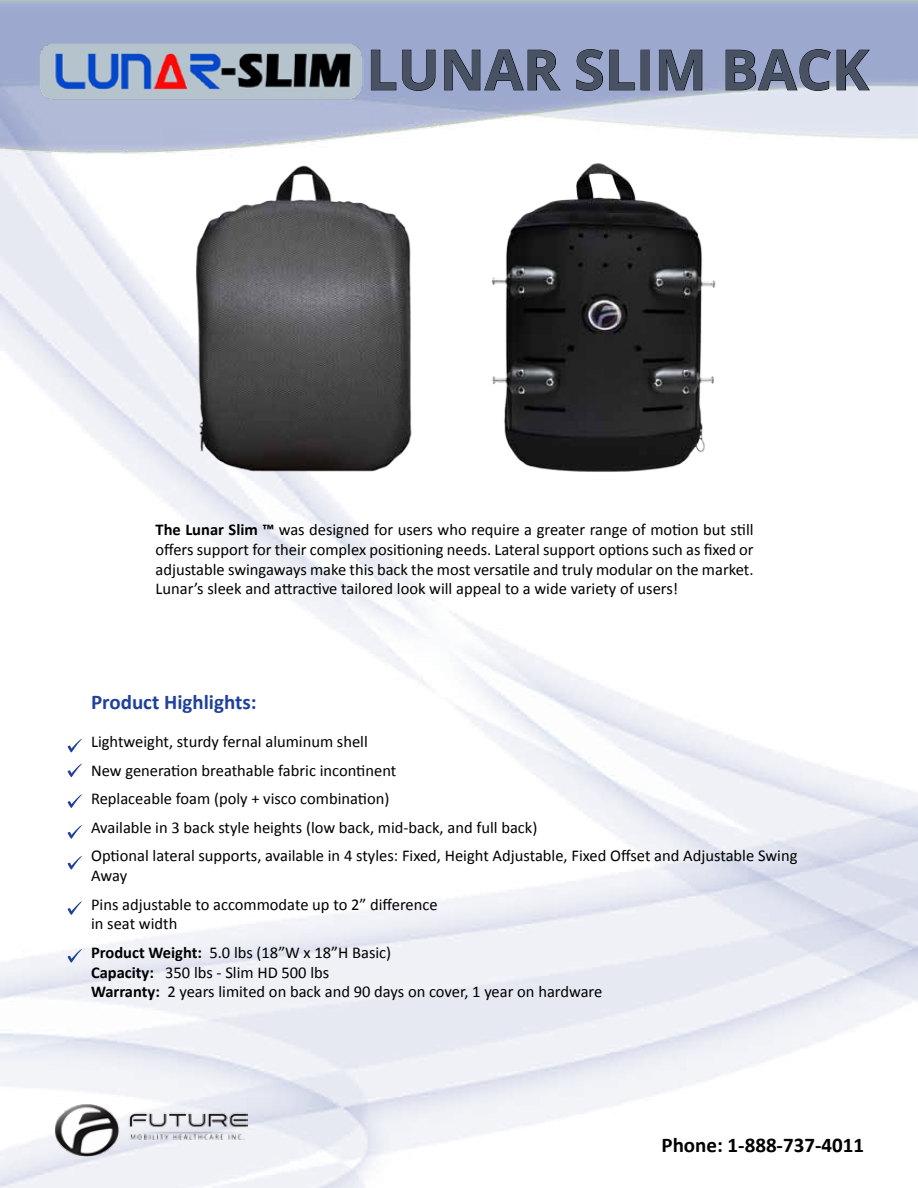
<style>
.page{position:relative;width:918px;height:1188px;background:#fff}
.page>*{position:absolute;margin:0;border:0;box-sizing:border-box;transform-origin:0 0}
.t1{font:700 55.5px "Open Sans";color:#485263}
.t2{font:700 21px "Calibri";color:#000101}
.t3{font:700 21px "Calibri";color:#20419b}
.t4{font:16.5px/28.5px "Calibri";color:#000}
.s1{font-weight:700}
</style>
<div class="page">
<img style="left:0;top:0;width:918px;height:1183px">
<img style="left:55px;top:1104px;width:192px;height:53px">
<svg style="left:371px;top:49px;width:65px;height:42px;background:#8a94b6"></svg>
<svg style="left:444px;top:49px;width:117px;height:42px;background:#8891b3"></svg>
<svg style="left:576px;top:49px;width:27px;height:42px"></svg>
<svg style="left:609px;top:49px;width:26px;height:42px"></svg>
<div style="left:641px;top:50px;width:9px;height:40px;border:1px solid #000"></div>
<svg style="left:659px;top:49px;width:44px;height:42px;background:#828bab"></svg>
<svg style="left:725px;top:49px;width:145px;height:42px;background:#8e97b5"></svg>
<svg style="left:68px;top:739px;width:14px;height:13px"></svg>
<svg style="left:68px;top:825px;width:14px;height:14px"></svg>
<svg style="left:68px;top:794px;width:14px;height:14px"></svg>
<svg style="left:68px;top:856px;width:14px;height:13px"></svg>
<svg style="left:68px;top:949px;width:14px;height:14px"></svg>
<svg style="left:68px;top:901px;width:14px;height:14px"></svg>
<svg style="left:68px;top:763px;width:14px;height:14px"></svg>
<img style="left:195px;top:163px;width:220px;height:309px">
<img style="left:484px;top:163px;width:240px;height:309px">
<img style="left:38px;top:43px;width:326px;height:59px">
<h1 class="t1" style="left:366px;top:31px;width:504px">LUNAR SLIM BACK</h1>
<p class="t4" style="left:156px;top:520px;width:600px;line-height:19.8px;text-align:justify"><span class="s1">The Lunar Slim ™</span> was designed for users who require a greater range of motion but still offers support for their complex positioning needs. Lateral support options such as fixed or adjustable swingaways make this back the most versatile and truly modular on the market.<br>Lunar’s sleek and attractive tailored look will appeal to a wide variety of users!</p>
<p class="t3" style="left:91px;top:688px;width:167px">Product Highlights:</p>
<p class="t4" style="left:91px;top:728px;width:708px">Lightweight, sturdy fernal aluminum shell<br>New generation breathable fabric incontinent<br>Replaceable foam (poly + visco combination)<br>Available in 3 back style heights (low back, mid-back, and full back)<br>Optional lateral supports, available in 4 styles: Fixed, Height Adjustable, Fixed Offset and Adjustable Swing</p>
<p class="t4" style="left:91px;top:861px;width:348px">Away<br>Pins adjustable to accommodate up to 2” difference</p>
<p class="t4" style="left:91px;top:910px;width:302px">in seat width<br><span class="s1">Product Weight:</span> 5.0 lbs (18”W x 18”H Basic)</p>
<p class="t4" style="left:91px;top:962px;width:513px;line-height:19.8px"><span class="s1">Capacity:</span> 350 lbs - Slim HD 500 lbs<br><span class="s1">Warranty:</span> 2 years limited on back and 90 days on cover, 1 year on hardware</p>
<p class="t2" style="left:662px;top:1132px;width:204px">Phone: 1-888-737-4011</p>
</div>
